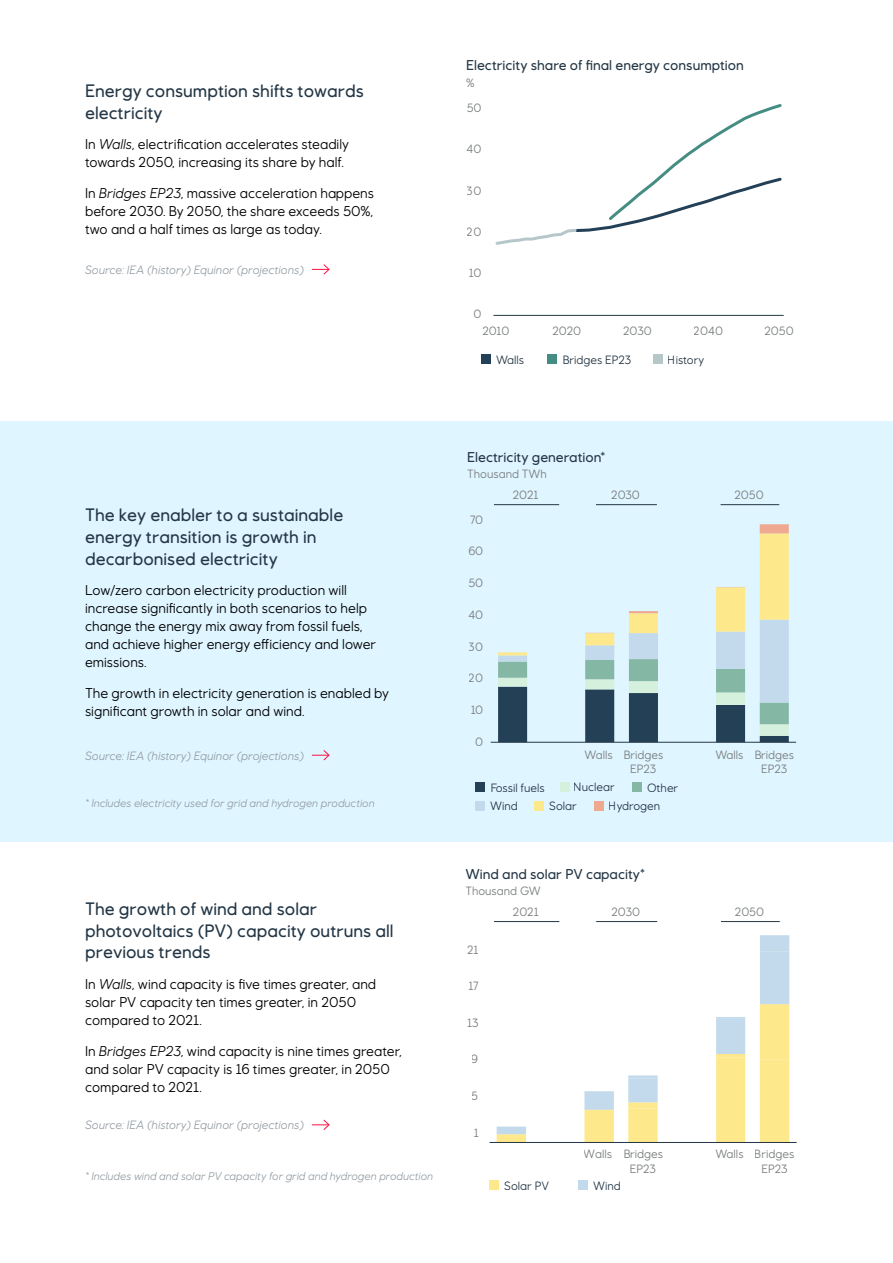
<style>
.page{position:relative;width:893px;height:1263px;background:#fff}
.page>*{position:absolute;margin:0;border:0;box-sizing:border-box;transform-origin:0 0}
.Heading_3{font:500 18px/21.6px "Equinor";color:#243746}
.Body_text{font:14.25px/18px "Equinor";color:#000}
.t1{font:500 14.25px "Equinor";color:#243746}
.t2{font:12px/14.4px "Equinor";color:#797d7e}
.Footnote{font:italic 12px "Equinor";color:#929ba2}
.t3{font:12px "Equinor";color:#243746}
.Footnote-2{font:italic 11.25px "Equinor";color:#929ba2}
.s1{font-style:italic}
</style>
<div class="page">
<div style="left:0;top:421px;width:893px;height:420px;background:#dff5ff"></div>
<div style="left:475px;top:783px;width:9px;height:9px;background:#234057"></div>
<div style="left:560px;top:783px;width:9px;height:9px;background:#d6f0de"></div>
<div style="left:632px;top:783px;width:9px;height:9px;background:#85b7a5"></div>
<div style="left:475px;top:801px;width:9px;height:9px;background:#c2daeb"></div>
<div style="left:534px;top:801px;width:9px;height:9px;background:#fde88c"></div>
<div style="left:594px;top:801px;width:9px;height:9px;background:#eea990"></div>
<svg style="left:498px;top:524px;width:291px;height:218px"></svg>
<hr style="left:491px;top:742px;width:305px;height:1px;background:#243746">
<hr style="left:494px;top:504px;width:65px;height:1px;background:#243746">
<hr style="left:596px;top:504px;width:61px;height:1px;background:#243746">
<hr style="left:721px;top:504px;width:58px;height:1px;background:#243746">
<div style="left:490px;top:1181px;width:9px;height:9px;background:#fde88c"></div>
<div style="left:578px;top:1181px;width:9px;height:9px;background:#c2daeb"></div>
<svg style="left:497px;top:935px;width:292px;height:207px"></svg>
<hr style="left:490px;top:1142px;width:307px;height:1px;background:#243746">
<hr style="left:494px;top:921px;width:65px;height:1px;background:#243746">
<hr style="left:596px;top:921px;width:61px;height:1px;background:#243746">
<hr style="left:721px;top:921px;width:59px;height:1px;background:#243746">
<div style="left:481px;top:355px;width:9px;height:9px;background:#234057"></div>
<div style="left:548px;top:355px;width:9px;height:9px;background:#458c83"></div>
<div style="left:653px;top:355px;width:9px;height:9px;background:#b5c7c9"></div>
<hr style="left:493px;top:315px;width:291px;height:1px;background:#243746">
<svg style="left:495px;top:104px;width:287px;height:141px"></svg>
<svg style="left:312px;top:264px;width:18px;height:11px"></svg>
<svg style="left:312px;top:750px;width:18px;height:11px"></svg>
<svg style="left:312px;top:1119px;width:18px;height:11px"></svg>
<p class="Heading_3" style="left:85px;top:80px;width:280px">Energy consumption shifts towards electricity</p>
<p class="Body_text" style="left:85px;top:135px;width:266px">In <span class="s1">Walls</span>, electrification accelerates steadily towards 2050, increasing its share by half.</p>
<p class="Body_text" style="left:85px;top:184px;width:291px;text-align:justify">In <span class="s1">Bridges EP23</span>, massive acceleration happens before 2030. By 2050, the share exceeds 50%, two and a half times as large as today.</p>
<p class="Footnote" style="left:85px;top:263px;width:220px">Source: IEA (history) Equinor (projections)</p>
<p class="t1" style="left:466px;top:57px;width:279px">Electricity share of final energy consumption</p>
<p class="t2" style="left:466px;top:76px;width:10px">%</p>
<p class="t2" style="left:466px;top:101px;width:16px">50</p>
<p class="t2" style="left:466px;top:142px;width:16px">40</p>
<p class="t2" style="left:467px;top:183px;width:16px">30</p>
<p class="t2" style="left:467px;top:225px;width:16px">20</p>
<p class="t2" style="left:469px;top:266px;width:14px">10</p>
<p class="t2" style="left:473px;top:307px;width:9px">0</p>
<p class="t2" style="left:482px;top:323px;width:29px">2010</p>
<p class="t2" style="left:552px;top:323px;width:30px">2020</p>
<p class="t2" style="left:623px;top:323px;width:30px">2030</p>
<p class="t2" style="left:694px;top:323px;width:31px">2040</p>
<p class="t2" style="left:764px;top:323px;width:31px">2050</p>
<p class="t3" style="left:496px;top:353px;width:30px">Walls</p>
<p class="t3" style="left:562px;top:352px;width:70px">Bridges EP23</p>
<p class="t3" style="left:668px;top:352px;width:38px">History</p>
<p class="Heading_3" style="left:85px;top:504px;width:260px">The key enabler to a sustainable energy transition is growth in decarbonised electricity</p>
<p class="Body_text" style="left:85px;top:581px;width:293px">Low/zero carbon electricity production will increase significantly in both scenarios to help change the energy mix away from fossil fuels, and achieve higher energy efficiency and lower emissions.</p>
<p class="Body_text" style="left:85px;top:684px;width:306px">The growth in electricity generation is enabled by significant growth in solar and wind.</p>
<p class="Footnote" style="left:85px;top:748px;width:220px">Source: IEA (history) Equinor (projections)</p>
<p class="Footnote-2" style="left:85px;top:797px;width:291px">* Includes electricity used for grid and hydrogen production</p>
<p class="Heading_3" style="left:85px;top:898px;width:310px">The growth of wind and solar photovoltaics (PV) capacity outruns all previous trends</p>
<p class="Body_text" style="left:85px;top:975px;width:293px">In <span class="s1">Walls</span>, wind capacity is five times greater, and solar PV capacity ten times greater, in 2050 compared to 2021.</p>
<p class="Body_text" style="left:85px;top:1042px;width:318px">In <span class="s1">Bridges EP23</span>, wind capacity is nine times greater, and solar PV capacity is 16 times greater, in 2050 compared to 2021.</p>
<p class="Footnote" style="left:85px;top:1118px;width:220px">Source: IEA (history) Equinor (projections)</p>
<p class="Footnote-2" style="left:85px;top:1169px;width:350px">* Includes wind and solar PV capacity for grid and hydrogen production</p>
<p class="t1" style="left:467px;top:448px;width:140px">Electricity generation*</p>
<p class="t2" style="left:467px;top:466px;width:81px">Thousand TWh</p>
<p class="t2" style="left:470px;top:512px;width:15px">70</p>
<p class="t2" style="left:468px;top:544px;width:16px">60</p>
<p class="t2" style="left:468px;top:575px;width:16px">50</p>
<p class="t2" style="left:468px;top:607px;width:16px">40</p>
<p class="t2" style="left:469px;top:639px;width:16px">30</p>
<p class="t2" style="left:469px;top:670px;width:16px">20</p>
<p class="t2" style="left:470px;top:702px;width:14px">10</p>
<p class="t2" style="left:475px;top:734px;width:9px">0</p>
<p class="t2" style="left:513px;top:488px;width:28px">2021</p>
<p class="t2" style="left:611px;top:488px;width:30px">2030</p>
<p class="t2" style="left:734px;top:488px;width:31px">2050</p>
<p class="t2" style="left:630px;top:747px;width:35px;text-indent:-46px">Walls Bridges<br>EP23</p>
<p class="t2" style="left:754px;top:747px;width:41px;text-align:center">Bridges<br>EP23</p>
<p class="t2" style="left:715px;top:747px;width:30px">Walls</p>
<p class="t3" style="left:490px;top:780px;width:56px">Fossil fuels</p>
<p class="t3" style="left:574px;top:780px;width:43px">Nuclear</p>
<p class="t3" style="left:647px;top:780px;width:33px">Other</p>
<p class="t3" style="left:490px;top:799px;width:29px">Wind</p>
<p class="t3" style="left:549px;top:799px;width:29px">Solar</p>
<p class="t3" style="left:609px;top:799px;width:53px">Hydrogen</p>
<p class="t1" style="left:465px;top:866px;width:181px">Wind and solar PV capacity*</p>
<p class="t2" style="left:465px;top:884px;width:77px">Thousand GW</p>
<p class="t2" style="left:467px;top:942px;width:13px">21</p>
<p class="t2" style="left:468px;top:979px;width:12px">17</p>
<p class="t2" style="left:467px;top:1015px;width:13px">13</p>
<p class="t2" style="left:472px;top:1052px;width:8px">9</p>
<p class="t2" style="left:472px;top:1089px;width:8px">5</p>
<p class="t2" style="left:474px;top:1125px;width:7px">1</p>
<p class="t2" style="left:513px;top:905px;width:28px">2021</p>
<p class="t2" style="left:611px;top:905px;width:30px">2030</p>
<p class="t2" style="left:735px;top:905px;width:31px">2050</p>
<p class="t2" style="left:630px;top:1147px;width:35px;text-indent:-46px">Walls Bridges<br>EP23</p>
<p class="t2" style="left:755px;top:1147px;width:41px;text-align:center">Bridges<br>EP23</p>
<p class="t2" style="left:715px;top:1147px;width:30px">Walls</p>
<p class="t3" style="left:504px;top:1178px;width:46px">Solar PV</p>
<p class="t3" style="left:593px;top:1178px;width:29px">Wind</p>
</div>
